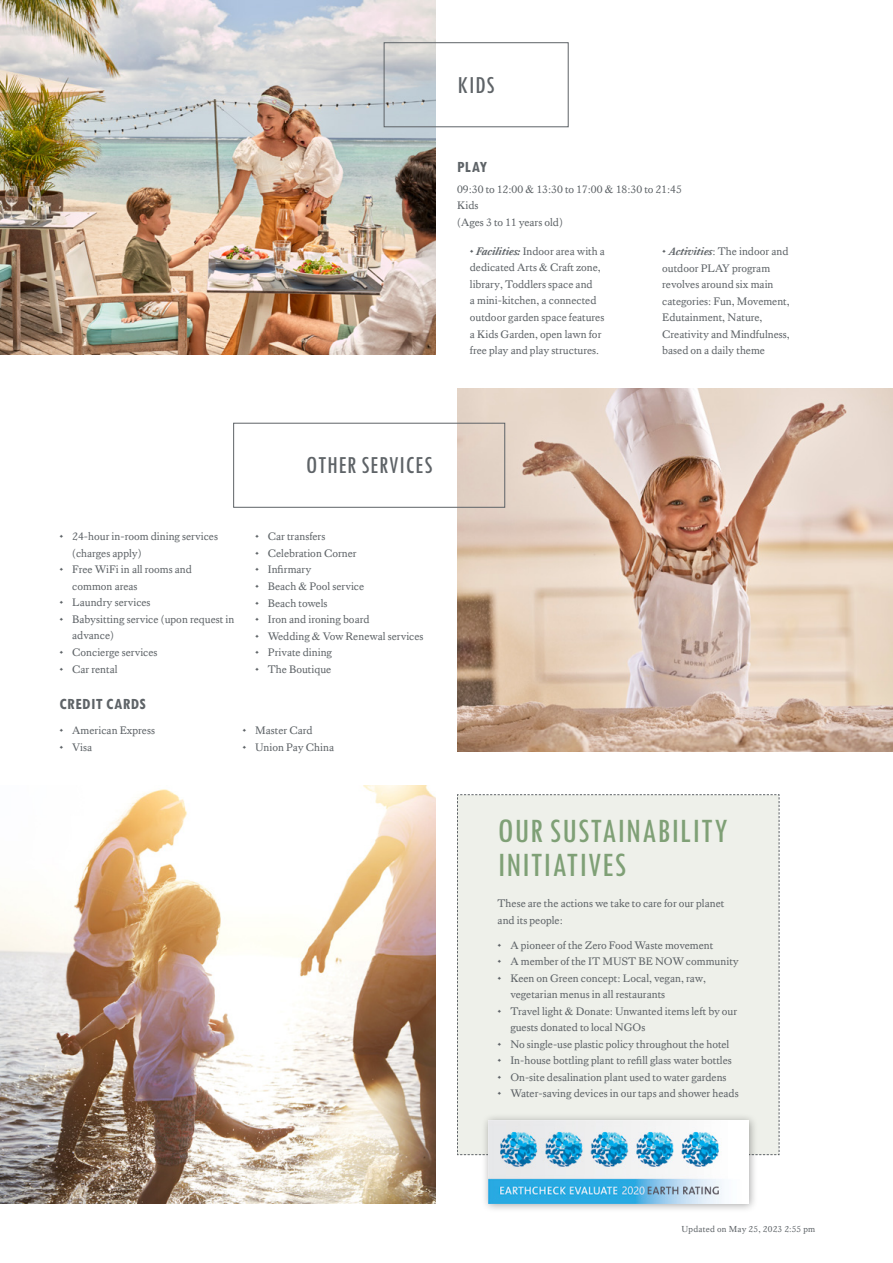
<style>
.page{position:relative;width:893px;height:1263px;background:#fff}
.page>*{position:absolute;margin:0;border:0;box-sizing:border-box;transform-origin:0 0}
.t1{font:500 condensed 35.7px/33.6px "Tw Cen MT Std";letter-spacing:.025em;color:#7fa076}
.t2{font:500 condensed 25.5px "Tw Cen MT Std";letter-spacing:.025em;color:#5e6367}
.t3{font:700 condensed 16.5px "Tw Cen MT Std";letter-spacing:.025em;color:#5e6367}
.t4{font:11.25px/16.5px "Kings Caslon";color:#5e6367}
.t5{font:9px "Kings Caslon";letter-spacing:.025em;color:#5e6367}
.s1{font-family:"Times New Roman"}
.s2{font-weight:700;font-style:italic}
</style>
<div class="page">
<div style="left:457px;top:794px;width:323px;height:361px;background:#eef0ea"></div>
<img style="left:0;top:0;width:436px;height:355px">
<div style="left:384px;top:43px;width:184px;height:84px;border:1px solid #5e6367"></div>
<img style="left:457px;top:389px;width:436px;height:363px">
<div style="left:481px;top:1113px;width:277px;height:100px;background:#000;opacity:.35"></div>
<img style="left:488px;top:1120px;width:260px;height:83px">
<div style="left:233px;top:423px;width:272px;height:84px;border:1px solid #5e6367"></div>
<img style="left:0;top:786px;width:436px;height:417px">
<h2 class="t2" style="left:458px;top:72px;width:39px">KIDS</h2>
<h3 class="t3" style="left:457px;top:158px;width:32px">PLAY</h3>
<p class="t4" style="left:457px;top:181px;width:226px">09:30 to 12:00 <span class="s1">&amp;</span> 13:30 to 17:00 <span class="s1">&amp;</span> 18:30 to 21:45<br>Kids<br>(Ages 3 to 11 years old)</p>
<p class="t4" style="left:470px;top:243px;width:137px">• <span class="s2">Facilities:</span> Indoor area with a dedicated Arts <span class="s1">&amp;</span> Craft zone, library, Toddlers space and<br>a mini-kitchen, a connected outdoor garden space features a Kids Garden, open lawn for free play and play structures.</p>
<p class="t4" style="left:662px;top:243px;width:129px">• <span class="s2">Activities</span>: The indoor and outdoor PLAY program revolves around six main categories: Fun, Movement,<br>Edutainment, Nature,<br>Creativity and Mindfulness, based on a daily theme</p>
<h2 class="t2" style="left:306px;top:452px;width:128px">OTHER SERVICES</h2>
<p class="t4" style="left:72px;top:528px;width:147px;text-indent:-13px">• 24-hour in-room dining services (charges apply)</p>
<p class="t4" style="left:72px;top:561px;width:121px;text-indent:-13px">• Free WiFi in all rooms and common areas</p>
<p class="t4" style="left:60px;top:594px;width:93px">• Laundry services</p>
<p class="t4" style="left:72px;top:611px;width:164px;text-indent:-13px">• Babysitting service (upon request in advance)</p>
<p class="t4" style="left:60px;top:644px;width:100px">• Concierge services</p>
<p class="t4" style="left:60px;top:660px;width:60px">• Car rental</p>
<p class="t4" style="left:255px;top:528px;width:72px">• Car transfers</p>
<p class="t4" style="left:255px;top:545px;width:103px">• Celebration Corner</p>
<p class="t4" style="left:255px;top:561px;width:58px">• Infirmary</p>
<p class="t4" style="left:255px;top:578px;width:111px">• Beach <span class="s1">&amp;</span> Pool service</p>
<p class="t4" style="left:255px;top:594px;width:74px">• Beach towels</p>
<p class="t4" style="left:255px;top:611px;width:116px">• Iron and ironing board</p>
<p class="t4" style="left:255px;top:627px;width:170px">• Wedding <span class="s1">&amp;</span> Vow Renewal services</p>
<p class="t4" style="left:255px;top:644px;width:78px">• Private dining</p>
<p class="t4" style="left:255px;top:660px;width:78px">• The Boutique</p>
<h3 class="t3" style="left:60px;top:696px;width:88px">CREDIT CARDS</h3>
<p class="t4" style="left:60px;top:722px;width:97px">• American Express</p>
<p class="t4" style="left:60px;top:739px;width:34px">• Visa</p>
<p class="t4" style="left:242px;top:722px;width:71px">• Master Card</p>
<p class="t4" style="left:242px;top:739px;width:93px">• Union Pay China</p>
<h1 class="t1" style="left:498px;top:815px;width:231px">OUR SUSTAINABILITY<br>INITIATIVES</h1>
<p class="t4" style="left:498px;top:895px;width:228px">These are the actions we take to care for our planet and its people:</p>
<p class="t4" style="left:498px;top:936px;width:217px">• A pioneer of the Zero Food Waste movement</p>
<p class="t4" style="left:498px;top:953px;width:243px">• A member of the IT MUST BE NOW community</p>
<p class="t4" style="left:510px;top:969px;width:197px;text-indent:-13px">• Keen on Green concept: Local, vegan, raw, vegetarian menus in all restaurants</p>
<p class="t4" style="left:510px;top:1003px;width:228px;text-indent:-13px">• Travel light <span class="s1">&amp;</span> Donate: Unwanted items left by our guests donated to local NGOs</p>
<p class="t4" style="left:498px;top:1036px;width:233px">• No single-use plastic policy throughout the hotel</p>
<p class="t4" style="left:498px;top:1052px;width:236px">• In-house bottling plant to refill glass water bottles</p>
<p class="t4" style="left:498px;top:1069px;width:230px">• On-site desalination plant used to water gardens</p>
<p class="t4" style="left:498px;top:1085px;width:243px">• Water-saving devices in our taps and shower heads</p>
<p class="t5" style="left:682px;top:1224px;width:135px">Updated on May 25, 2023 2:55 pm</p>
</div>
